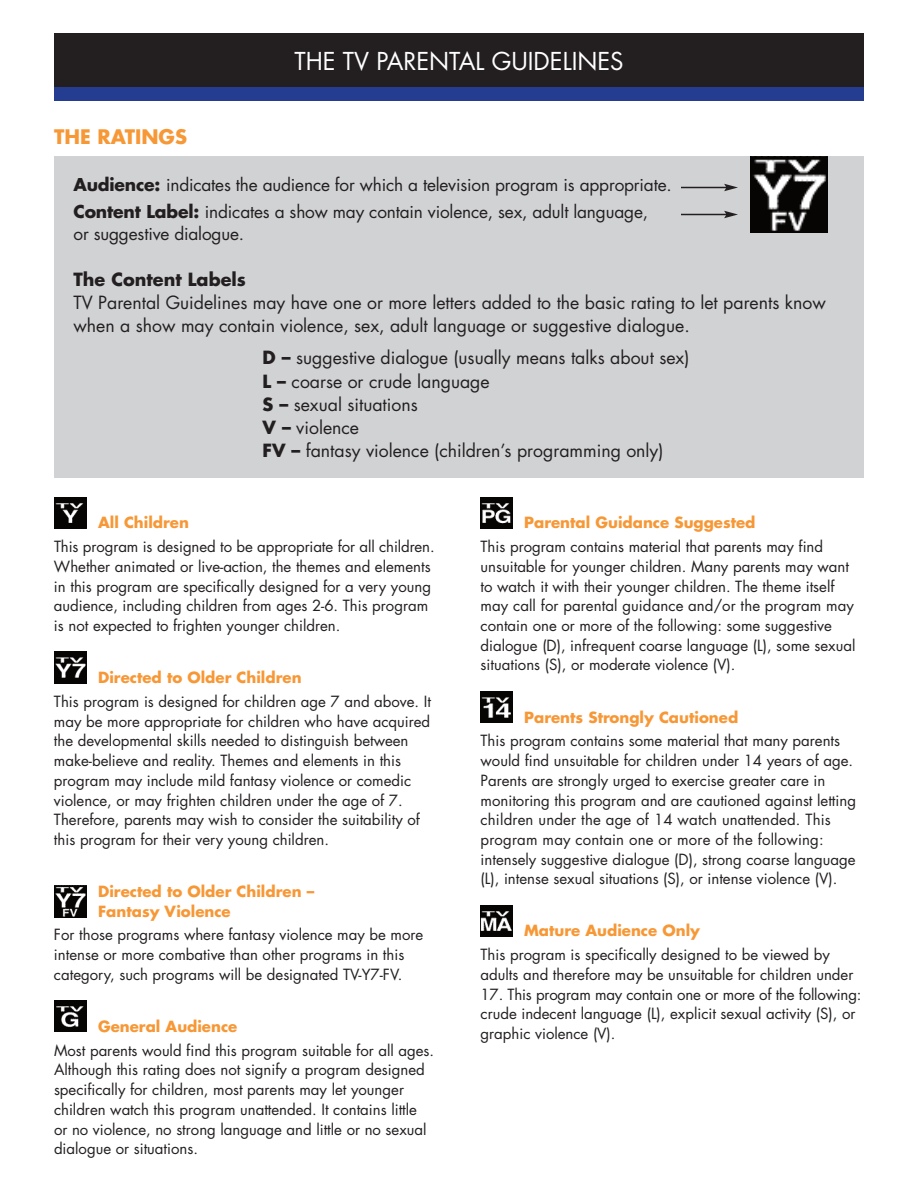
<style>
.page{position:relative;width:918px;height:1188px;background:#fff}
.page>*{position:absolute;margin:0;border:0;box-sizing:border-box;transform-origin:0 0}
.t1{font:24px "Futura";color:#fff}
.t2{font:700 19.5px "Futura";color:#f79837}
.t3{font:17.7px/23.2px "Futura";color:#231f20}
.t4{font:700 17.7px "Futura";color:#231f20}
.t5{font:17.25px/27px "Futura";letter-spacing:-.01em;color:#231f20}
.t6{font:15px/19.6px "Futura";color:#231f20}
.t7{font:700 15px/19.5px "Futura";color:#f79837}
.s1{font-weight:700}
</style>
<div class="page">
<div style="left:54px;top:156px;width:810px;height:322px;background:#d1d2d4"></div>
<div style="left:54px;top:33px;width:810px;height:54px;background:#231f20"></div>
<div style="left:54px;top:87px;width:810px;height:13px;background:#243d91"></div>
<img style="left:750px;top:156px;width:78px;height:77px">
<img style="left:54px;top:886px;width:32px;height:31px">
<img style="left:54px;top:1000px;width:32px;height:32px">
<img style="left:54px;top:652px;width:32px;height:31px">
<img style="left:54px;top:497px;width:32px;height:32px">
<img style="left:480px;top:497px;width:32px;height:32px">
<img style="left:480px;top:692px;width:32px;height:31px">
<img style="left:480px;top:905px;width:32px;height:32px">
<hr style="left:681px;top:187px;width:46px;height:1px;background:#231f20">
<svg style="left:724px;top:184px;width:14px;height:7px"></svg>
<hr style="left:681px;top:214px;width:46px;height:1px;background:#231f20">
<svg style="left:724px;top:211px;width:14px;height:7px"></svg>
<h2 class="t2" style="left:54px;top:127px;width:135px">THE RATINGS</h2>
<h1 class="t1" style="left:294px;top:50px;width:331px">THE TV PARENTAL GUIDELINES</h1>
<p class="t5" style="left:74px;top:172px;width:600px"><span class="s1">Audience:</span> indicates the audience for which a television program is appropriate.<br><span class="s1">Content Label:</span> indicates a show may contain violence, sex, adult language,</p>
<p class="t5" style="left:74px;top:222px;width:172px">or suggestive dialogue.</p>
<p class="t4" style="left:74px;top:272px;width:174px">The Content Labels</p>
<p class="t3" style="left:74px;top:293px;width:754px">TV Parental Guidelines may have one or more letters added to the basic rating to let parents know when a show may contain violence, sex, adult language or suggestive dialogue.</p>
<p class="t3" style="left:263px;top:348px;width:428px"><span class="s1">D –</span> suggestive dialogue (usually means talks about sex)<br><span class="s1">L –</span> coarse or crude language<br><span class="s1">S –</span> sexual situations<br><span class="s1">V –</span> violence<br><span class="s1">FV –</span> fantasy violence (children’s programming only)</p>
<p class="t7" style="left:98px;top:514px;width:92px">All Children</p>
<p class="t6" style="left:54px;top:538px;width:382px">This program is designed to be appropriate for all children.<br>Whether animated or live-action, the themes and elements in this program are specifically designed for a very young audience, including children from ages 2-6. This program is not expected to frighten younger children.</p>
<p class="t7" style="left:98px;top:669px;width:205px">Directed to Older Children</p>
<p class="t6" style="left:54px;top:693px;width:379px">This program is designed for children age 7 and above. It may be more appropriate for children who have acquired the developmental skills needed to distinguish between make-believe and reality. Themes and elements in this program may include mild fantasy violence or comedic violence, or may frighten children under the age of 7.<br>Therefore, parents may wish to consider the suitability of this program for their very young children.</p>
<p class="t7" style="left:98px;top:883px;width:218px">Directed to Older Children –<br>Fantasy Violence</p>
<p class="t6" style="left:54px;top:926px;width:371px">For those programs where fantasy violence may be more intense or more combative than other programs in this category, such programs will be designated TV-Y7-FV.</p>
<p class="t7" style="left:98px;top:1018px;width:141px">General Audience</p>
<p class="t6" style="left:54px;top:1042px;width:382px">Most parents would find this program suitable for all ages.<br>Although this rating does not signify a program designed specifically for children, most parents may let younger children watch this program unattended. It contains little or no violence, no strong language and little or no sexual dialogue or situations.</p>
<p class="t7" style="left:524px;top:514px;width:233px">Parental Guidance Suggested</p>
<p class="t6" style="left:481px;top:538px;width:376px">This program contains material that parents may find unsuitable for younger children. Many parents may want to watch it with their younger children. The theme itself may call for parental guidance and/or the program may contain one or more of the following: some suggestive dialogue (D), infrequent coarse language (L), some sexual situations (S), or moderate violence (V).</p>
<p class="t7" style="left:524px;top:709px;width:215px">Parents Strongly Cautioned</p>
<p class="t6" style="left:481px;top:732px;width:377px">This program contains some material that many parents would find unsuitable for children under 14 years of age.<br>Parents are strongly urged to exercise greater care in monitoring this program and are cautioned against letting children under the age of 14 watch unattended. This program may contain one or more of the following: intensely suggestive dialogue (D), strong coarse language (L), intense sexual situations (S), or intense violence (V).</p>
<p class="t7" style="left:524px;top:922px;width:177px">Mature Audience Only</p>
<p class="t6" style="left:481px;top:946px;width:374px">This program is specifically designed to be viewed by adults and therefore may be unsuitable for children under</p>
<p class="t6" style="left:481px;top:986px;width:382px">17. This program may contain one or more of the following: crude indecent language (L), explicit sexual activity (S), or graphic violence (V).</p>
</div>
